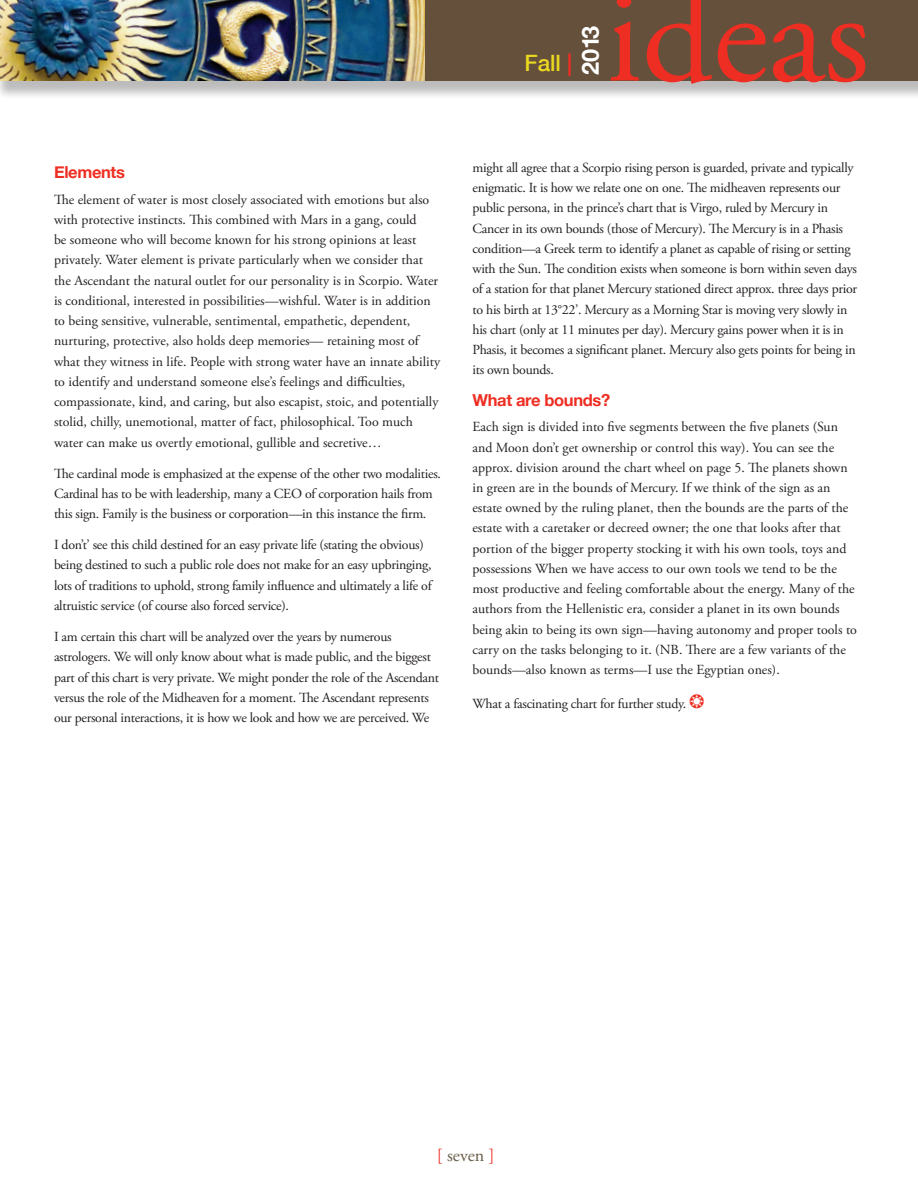
<style>
.page{position:relative;width:918px;height:1188px;background:#fff}
.page>*{position:absolute;margin:0;border:0;box-sizing:border-box;transform-origin:0 0}
.t1{font:139.5px "Adobe Garamond Pro";color:#ee2e22}
.t2{font:700 23.55px "Helvetica Neue";color:#fff}
.t3{font:500 22.5px "Helvetica Neue";color:#ead821}
.t4{font:18px "Adobe Garamond Pro";color:#685d49}
.t5{font:700 16.5px "Helvetica Neue";letter-spacing:-.02em;color:#ee2e22}
.t6{font:13.8px/20.2px "Adobe Garamond Pro";letter-spacing:-.005em;color:#231f20}
.s1{color:#ee2e22}
</style>
<div class="page">
<div style="left:0;top:0;width:918px;height:100px;background:#231f20;opacity:.3"></div>
<div style="left:0;top:0;width:918px;height:81px;background:#65503c"></div>
<img style="left:0;top:0;width:424px;height:81px">
<p class="t5" style="left:54px;top:162px;width:72px">Elements</p>
<p class="t6" style="left:54px;top:190px;width:388px">The element of water is most closely associated with emotions but also with protective instincts. This combined with Mars in a gang, could<br>be someone who will become known for his strong opinions at least privately. Water element is private particularly when we consider that the Ascendant the natural outlet for our personality is in Scorpio. Water is conditional, interested in possibilities—wishful. Water is in addition to being sensitive, vulnerable, sentimental, empathetic, dependent, nurturing, protective, also holds deep memories— retaining most of what they witness in life. People with strong water have an innate ability to identify and understand someone else’s feelings and difficulties, compassionate, kind, and caring, but also escapist, stoic, and potentially stolid, chilly, unemotional, matter of fact, philosophical. Too much water can make us overtly emotional, gullible and secretive…</p>
<p class="t6" style="left:54px;top:464px;width:389px">The cardinal mode is emphasized at the expense of the other two modalities.<br>Cardinal has to be with leadership, many a CEO of corporation hails from this sign. Family is the business or corporation—in this instance the firm.</p>
<p class="t6" style="left:54px;top:535px;width:379px">I don’t’ see this child destined for an easy private life (stating the obvious) being destined to such a public role does not make for an easy upbringing, lots of traditions to uphold, strong family influence and ultimately a life of altruistic service (of course also forced service).</p>
<p class="t6" style="left:54px;top:627px;width:387px">I am certain this chart will be analyzed over the years by numerous astrologers. We will only know about what is made public, and the biggest part of this chart is very private. We might ponder the role of the Ascendant versus the role of the Midheaven for a moment. The Ascendant represents our personal interactions, it is how we look and how we are perceived. We</p>
<h3 class="t3" style="left:524px;top:49px;width:49px">Fall <span class="s1">|</span></h3>
<h2 class="t2" style="left:576px;top:75px;width:51px;rotate:-90deg">2013</h2>
<h1 class="t1" style="left:606px;top:-48px;width:265px">ideas</h1>
<p class="t6" style="left:472px;top:158px;width:386px">might all agree that a Scorpio rising person is guarded, private and typically enigmatic. It is how we relate one on one. The midheaven represents our public persona, in the prince’s chart that is Virgo, ruled by Mercury in Cancer in its own bounds (those of Mercury). The Mercury is in a Phasis condition—a Greek term to identify a planet as capable of rising or setting with the Sun. The condition exists when someone is born within seven days of a station for that planet Mercury stationed direct approx. three days prior to his birth at 13°22’. Mercury as a Morning Star is moving very slowly in his chart (only at 11 minutes per day). Mercury gains power when it is in Phasis, it becomes a significant planet. Mercury also gets points for being in its own bounds.</p>
<p class="t5" style="left:472px;top:390px;width:139px">What are bounds?</p>
<p class="t6" style="left:472px;top:417px;width:386px">Each sign is divided into five segments between the five planets (Sun and Moon don’t get ownership or control this way). You can see the approx. division around the chart wheel on page 5. The planets shown in green are in the bounds of Mercury. If we think of the sign as an estate owned by the ruling planet, then the bounds are the parts of the estate with a caretaker or decreed owner; the one that looks after that portion of the bigger property stocking it with his own tools, toys and possessions When we have access to our own tools we tend to be the most productive and feeling comfortable about the energy. Many of the authors from the Hellenistic era, consider a planet in its own bounds being akin to being its own sign—having autonomy and proper tools to carry on the tasks belonging to it. (NB. There are a few variants of the bounds—also known as terms—I use the Egyptian ones).</p>
<p class="t6" style="left:472px;top:694px;width:215px">What a fascinating chart for further study.</p>
<h3 class="t4" style="left:437px;top:1144px;width:59px"><span class="s1">[</span> seven <span class="s1">]</span></h3>
</div>
